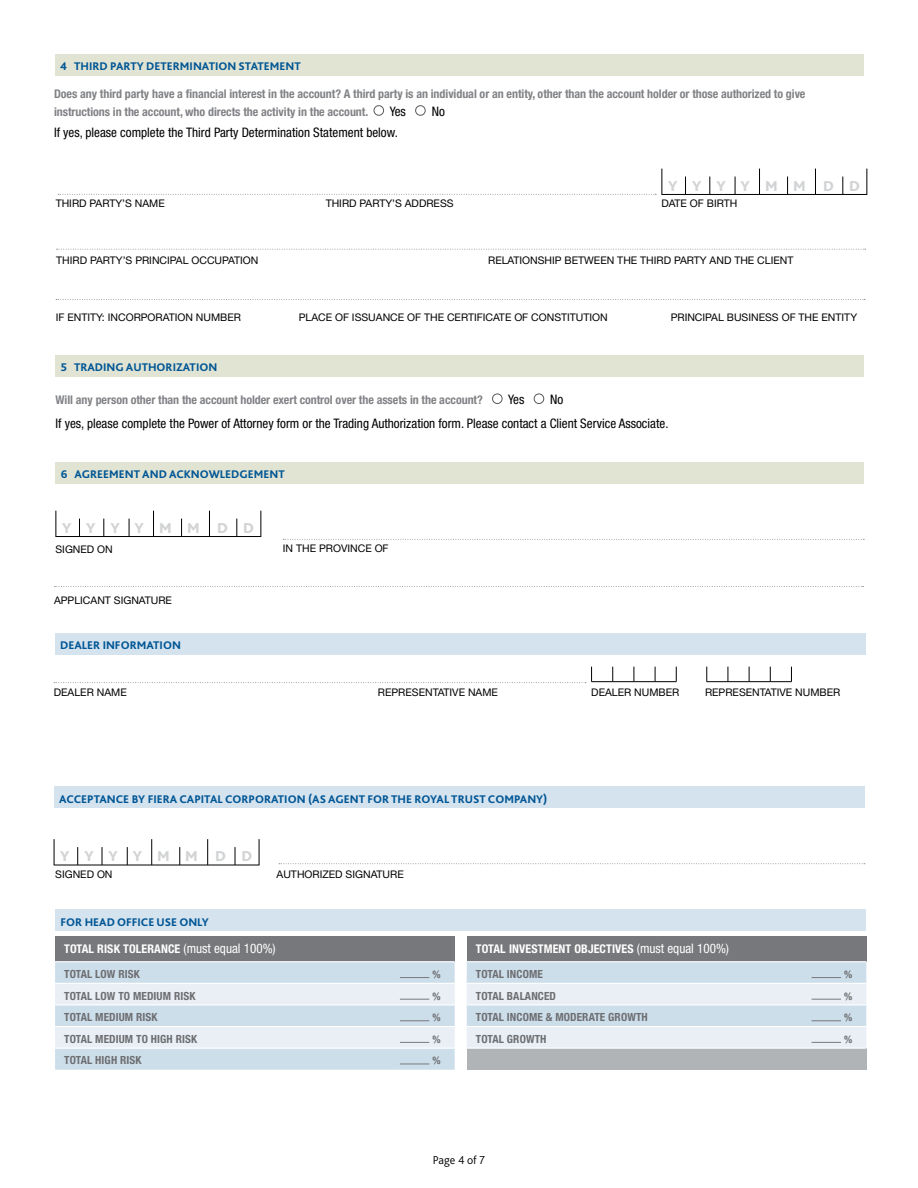
<style>
.page{position:relative;width:918px;height:1188px;background:#fff}
.page>*{position:absolute;margin:0;border:0;box-sizing:border-box;transform-origin:0 0}
.t1{font:800 15px "Bliss 2";color:#d1d3d4}
.t2{font:condensed 13.2px/24.5px "Helvetica Neue LT Std";color:#000}
.t3{font:700 condensed 12px/18px "Helvetica Neue LT Std";letter-spacing:-.005em;color:#808285}
.t4{font:700 condensed 12px "Helvetica Neue LT Std";letter-spacing:.01em;color:#fff}
.t5{font:300 12px "Bliss 2";color:#000}
.t6{font:800 11.7px "Bliss 2";color:#005695}
.t7{font:700 condensed 11.25px "Helvetica Neue LT Std";letter-spacing:.01em;color:#6d6e71}
.t8{font:10.5px "Helvetica Neue LT Std";color:#000}
.t9{font:700 condensed 10.5px "Helvetica Neue LT Std";color:#6d6e71}
.s1{font-weight:400;font-size:13.2px}
</style>
<div class="page">
<div style="left:56px;top:355px;width:808px;height:22px;background:#e2e4d3"></div>
<div style="left:492px;top:394px;width:10px;height:10px;border:1px solid #58595b;border-radius:50%"></div>
<div style="left:534px;top:394px;width:10px;height:10px;border:1px solid #58595b;border-radius:50%"></div>
<div style="left:55px;top:54px;width:808px;height:22px;background:#e2e4d3"></div>
<div style="left:374px;top:105px;width:10px;height:11px;border:1px solid #58595b;border-radius:50%"></div>
<div style="left:415px;top:105px;width:10px;height:11px;border:1px solid #58595b;border-radius:50%"></div>
<svg style="left:58px;top:194px;width:598px;height:1px"></svg>
<svg style="left:56px;top:299px;width:809px;height:1px"></svg>
<svg style="left:57px;top:249px;width:809px;height:1px"></svg>
<svg style="left:867px;top:169px;width:1px;height:25px"></svg>
<hr style="left:662px;top:194px;width:205px;height:1px;background:#000">
<svg style="left:662px;top:169px;width:1px;height:25px"></svg>
<svg style="left:685px;top:177px;width:1px;height:17px"></svg>
<svg style="left:787px;top:177px;width:1px;height:17px"></svg>
<svg style="left:735px;top:177px;width:1px;height:17px"></svg>
<svg style="left:843px;top:177px;width:1px;height:17px"></svg>
<svg style="left:710px;top:177px;width:1px;height:17px"></svg>
<svg style="left:815px;top:169px;width:1px;height:25px"></svg>
<svg style="left:759px;top:169px;width:1px;height:25px"></svg>
<svg style="left:283px;top:539px;width:581px;height:1px"></svg>
<svg style="left:54px;top:586px;width:809px;height:1px"></svg>
<svg style="left:261px;top:511px;width:1px;height:25px"></svg>
<hr style="left:56px;top:536px;width:205px;height:1px;background:#000">
<svg style="left:56px;top:511px;width:1px;height:25px"></svg>
<svg style="left:79px;top:519px;width:1px;height:17px"></svg>
<svg style="left:181px;top:519px;width:1px;height:17px"></svg>
<svg style="left:129px;top:519px;width:1px;height:17px"></svg>
<svg style="left:237px;top:519px;width:1px;height:17px"></svg>
<svg style="left:104px;top:519px;width:1px;height:17px"></svg>
<svg style="left:209px;top:511px;width:1px;height:25px"></svg>
<svg style="left:153px;top:511px;width:1px;height:25px"></svg>
<div style="left:56px;top:462px;width:808px;height:22px;background:#e2e4d3"></div>
<div style="left:55px;top:936px;width:400px;height:26px;background:#77787b"></div>
<hr style="left:55px;top:961px;width:400px;height:1px;background:#fff">
<svg style="left:55px;top:962px;width:400px;height:108px;background:#d9e5ef"></svg>
<div style="left:467px;top:936px;width:399px;height:26px;background:#77787b"></div>
<div style="left:467px;top:1048px;width:399px;height:22px;background:#b1b4b6"></div>
<hr style="left:467px;top:1048px;width:399px;height:1px;background:#fff">
<hr style="left:467px;top:961px;width:399px;height:1px;background:#fff">
<svg style="left:467px;top:962px;width:399px;height:86px;background:#dce7f0"></svg>
<div style="left:55px;top:910px;width:811px;height:21px;background:#d5e3ee"></div>
<div style="left:55px;top:633px;width:810px;height:21px;background:#d5e3ee"></div>
<hr style="left:591px;top:681px;width:86px;height:1px;background:#000">
<svg style="left:612px;top:667px;width:1px;height:14px"></svg>
<svg style="left:634px;top:667px;width:1px;height:14px"></svg>
<svg style="left:655px;top:667px;width:1px;height:14px"></svg>
<svg style="left:676px;top:667px;width:1px;height:14px"></svg>
<svg style="left:54px;top:667px;width:538px;height:16px"></svg>
<hr style="left:707px;top:681px;width:85px;height:1px;background:#000">
<svg style="left:728px;top:667px;width:1px;height:14px"></svg>
<svg style="left:749px;top:667px;width:1px;height:14px"></svg>
<svg style="left:770px;top:667px;width:1px;height:14px"></svg>
<svg style="left:791px;top:667px;width:1px;height:14px"></svg>
<svg style="left:706px;top:667px;width:1px;height:14px"></svg>
<svg style="left:279px;top:863px;width:586px;height:1px"></svg>
<svg style="left:259px;top:839px;width:1px;height:26px"></svg>
<hr style="left:54px;top:865px;width:205px;height:1px;background:#000">
<svg style="left:54px;top:839px;width:1px;height:26px"></svg>
<svg style="left:77px;top:847px;width:1px;height:18px"></svg>
<svg style="left:180px;top:847px;width:1px;height:18px"></svg>
<svg style="left:127px;top:847px;width:1px;height:18px"></svg>
<svg style="left:235px;top:847px;width:1px;height:18px"></svg>
<svg style="left:102px;top:847px;width:1px;height:18px"></svg>
<svg style="left:207px;top:839px;width:1px;height:26px"></svg>
<svg style="left:151px;top:839px;width:1px;height:26px"></svg>
<div style="left:54px;top:787px;width:810px;height:21px;background:#d5e3ee"></div>
<p class="t6" style="left:60px;top:59px;width:242px">4 THIRD PARTY DETERMINATION STATEMENT</p>
<p class="t3" style="left:54px;top:84px;width:753px">Does any third party have a financial interest in the account? A third party is an individual or an entity, other than the account holder or those authorized to give instructions in the account, who directs the activity in the account.</p>
<p class="t2" style="left:390px;top:99px;width:18px">Yes</p>
<p class="t2" style="left:432px;top:99px;width:15px">No</p>
<p class="t2" style="left:54px;top:120px;width:346px">If yes, please complete the Third Party Determination Statement below.</p>
<h1 class="t1" style="left:668px;top:176px;width:194px">Y Y Y Y M M D D</h1>
<p class="t8" style="left:56px;top:197px;width:111px">THIRD PARTY’S NAME</p>
<p class="t8" style="left:326px;top:197px;width:129px">THIRD PARTY’S ADDRESS</p>
<p class="t8" style="left:661px;top:197px;width:78px">DATE OF BIRTH</p>
<p class="t8" style="left:56px;top:254px;width:204px">THIRD PARTY’S PRINCIPAL OCCUPATION</p>
<p class="t8" style="left:488px;top:254px;width:307px">RELATIONSHIP BETWEEN THE THIRD PARTY AND THE CLIENT</p>
<p class="t8" style="left:56px;top:311px;width:187px">IF ENTITY: INCORPORATION NUMBER</p>
<p class="t8" style="left:299px;top:311px;width:311px">PLACE OF ISSUANCE OF THE CERTIFICATE OF CONSTITUTION</p>
<p class="t8" style="left:671px;top:311px;width:188px">PRINCIPAL BUSINESS OF THE ENTITY</p>
<p class="t6" style="left:61px;top:360px;width:158px">5 TRADING AUTHORIZATION</p>
<p class="t3" style="left:56px;top:390px;width:429px">Will any person other than the account holder exert control over the assets in the account?</p>
<p class="t2" style="left:508px;top:387px;width:18px">Yes</p>
<p class="t2" style="left:55px;top:387px;width:615px;text-indent:495px">No<br>If yes, please complete the Power of Attorney form or the Trading Authorization form. Please contact a Client Service Associate.</p>
<p class="t6" style="left:61px;top:467px;width:225px">6 AGREEMENT AND ACKNOWLEDGEMENT</p>
<h1 class="t1" style="left:62px;top:518px;width:194px">Y Y Y Y M M D D</h1>
<p class="t8" style="left:56px;top:543px;width:59px">SIGNED ON</p>
<p class="t8" style="left:54px;top:594px;width:120px">APPLICANT SIGNATURE</p>
<p class="t8" style="left:283px;top:542px;width:107px">IN THE PROVINCE OF</p>
<p class="t6" style="left:60px;top:638px;width:122px">DEALER INFORMATION</p>
<p class="t8" style="left:54px;top:686px;width:74px">DEALER NAME</p>
<p class="t8" style="left:378px;top:686px;width:122px">REPRESENTATIVE NAME</p>
<p class="t8" style="left:591px;top:686px;width:90px">DEALER NUMBER</p>
<p class="t8" style="left:705px;top:686px;width:137px">REPRESENTATIVE NUMBER</p>
<p class="t6" style="left:59px;top:791px;width:490px">ACCEPTANCE BY FIERA CAPITAL CORPORATION (AS AGENT FOR THE ROYAL TRUST COMPANY)</p>
<h1 class="t1" style="left:60px;top:847px;width:194px">Y Y Y Y M M D D</h1>
<p class="t8" style="left:55px;top:868px;width:59px">SIGNED ON</p>
<p class="t8" style="left:277px;top:868px;width:129px">AUTHORIZED SIGNATURE</p>
<p class="t6" style="left:60px;top:914px;width:150px">FOR HEAD OFFICE USE ONLY</p>
<p class="t4" style="left:64px;top:941px;width:213px">TOTAL RISK TOLERANCE <span class="s1">(must equal 100%)</span></p>
<p class="t7" style="left:64px;top:967px;width:77px">TOTAL LOW RISK</p>
<p class="t9" style="left:432px;top:968px;width:10px">%</p>
<p class="t7" style="left:64px;top:989px;width:133px">TOTAL LOW TO MEDIUM RISK</p>
<p class="t9" style="left:432px;top:989px;width:10px">%</p>
<p class="t7" style="left:64px;top:1010px;width:95px">TOTAL MEDIUM RISK</p>
<p class="t9" style="left:432px;top:1011px;width:10px">%</p>
<p class="t7" style="left:64px;top:1032px;width:134px">TOTAL MEDIUM TO HIGH RISK</p>
<p class="t9" style="left:432px;top:1033px;width:10px">%</p>
<p class="t7" style="left:64px;top:1054px;width:79px">TOTAL HIGH RISK</p>
<p class="t9" style="left:432px;top:1054px;width:10px">%</p>
<p class="t4" style="left:476px;top:941px;width:255px">TOTAL INVESTMENT OBJECTIVES <span class="s1">(must equal 100%)</span></p>
<p class="t7" style="left:476px;top:967px;width:68px">TOTAL INCOME</p>
<p class="t9" style="left:844px;top:968px;width:10px">%</p>
<p class="t7" style="left:476px;top:989px;width:82px">TOTAL BALANCED</p>
<p class="t9" style="left:844px;top:989px;width:10px">%</p>
<p class="t7" style="left:476px;top:1010px;width:173px">TOTAL INCOME &amp; MODERATE GROWTH</p>
<p class="t9" style="left:844px;top:1011px;width:10px">%</p>
<p class="t7" style="left:476px;top:1032px;width:72px">TOTAL GROWTH</p>
<p class="t9" style="left:844px;top:1033px;width:10px">%</p>
<p class="t5" style="left:433px;top:1153px;width:54px">Page 4 of 7</p>
</div>
